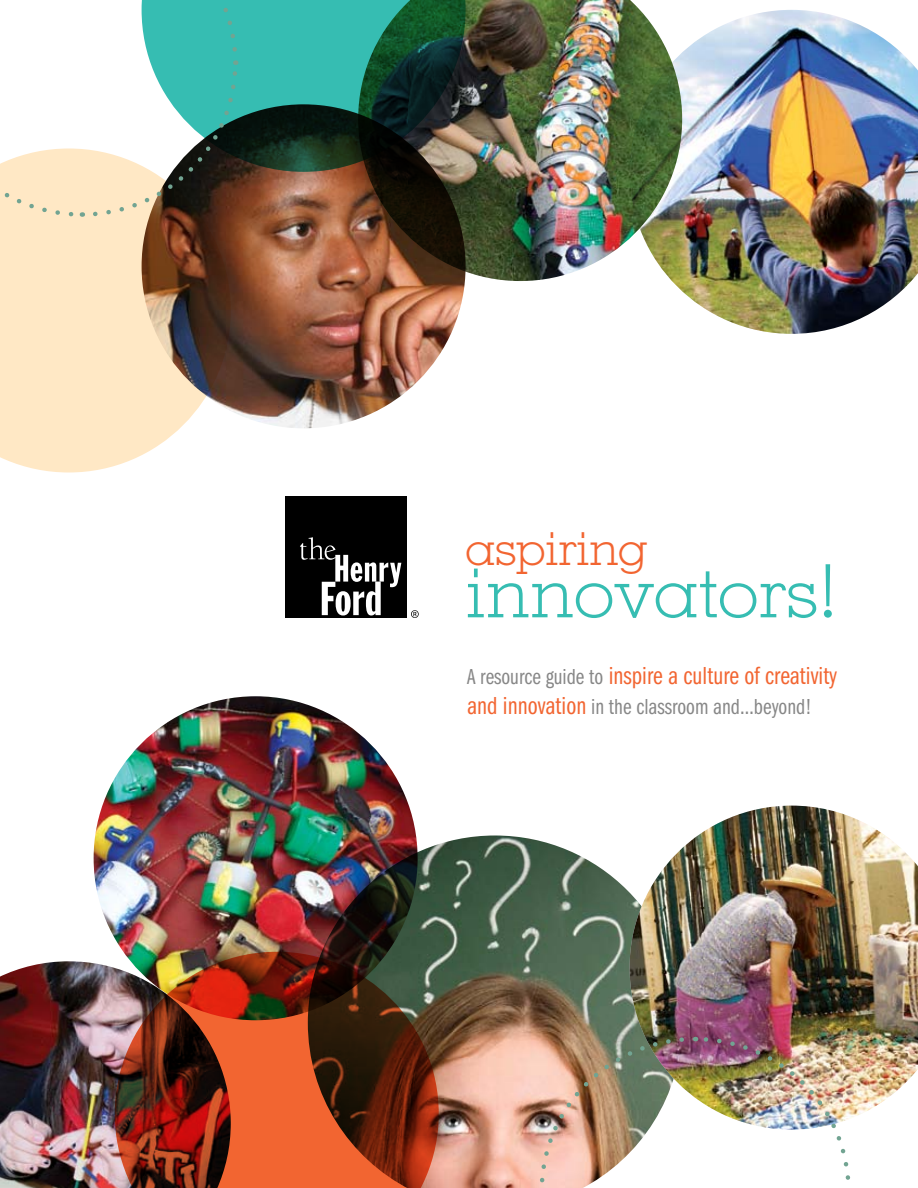
<style>
.page{position:relative;width:918px;height:1188px;background:#fff}
.page>*{position:absolute;margin:0;border:0;box-sizing:border-box;transform-origin:0 0}
.t1{font:300 73.5px "Memphis LT Std";letter-spacing:-.01em;color:#36bdb2}
.t2{font:300 49.5px "Memphis LT Std";letter-spacing:-.02em;color:#f26531}
.t3{font:25.5px "Franklin Gothic Book Cmpr";color:#f26531}
.t4{font:22.5px "Franklin Gothic Book Cmpr";color:#878787}
.s1{font-size:22.5px;color:#878787}
.s2{font-size:25.5px;color:#f26531}
</style>
<div class="page">
<div style="left:286px;top:497px;width:121px;height:121px;background:#000"></div>
<svg style="left:300px;top:537px;width:101px;height:79px"></svg>
<svg style="left:411px;top:610px;width:8px;height:8px"></svg>
<div style="left:123px;top:952px;width:185px;height:236px;background:#f26531"></div>
<img style="left:142px;top:104px;width:324px;height:324px;border-radius:162px">
<img style="left:358px;top:0;width:282px;height:281px">
<img style="left:630px;top:10px;width:288px;height:324px">
<svg style="left:147px;top:0;width:319px;height:172px;background:#26685b"></svg>
<img style="left:94px;top:696px;width:324px;height:324px;border-radius:162px">
<img style="left:0;top:961px;width:231px;height:227px">
<img style="left:308px;top:836px;width:322px;height:352px">
<img style="left:630px;top:806px;width:288px;height:311px">
<svg style="left:0;top:149px;width:231px;height:323px;background:#dcc5a9"></svg>
<img style="left:537px;top:1035px;width:150px;height:153px">
<img style="left:695px;top:1035px;width:158px;height:145px">
<svg style="left:90px;top:60px;width:150px;height:159px"></svg>
<div style="left:141px;top:0;width:99px;height:54px;background:#36bdb2"></div>
<svg style="left:0;top:148px;width:83px;height:71px;background:#fce8c7"></svg>
<h2 class="t2" style="left:466px;top:517px;width:184px">aspiring</h2>
<h1 class="t1" style="left:466px;top:546px;width:374px">innovators!</h1>
<p class="t3" style="left:467px;top:662px;width:371px"><span class="s1">A resource guide to</span> inspire a culture of creativity</p>
<p class="t4" style="left:467px;top:694px;width:346px"><span class="s2">and innovation</span> in the classroom and…beyond!</p>
</div>
